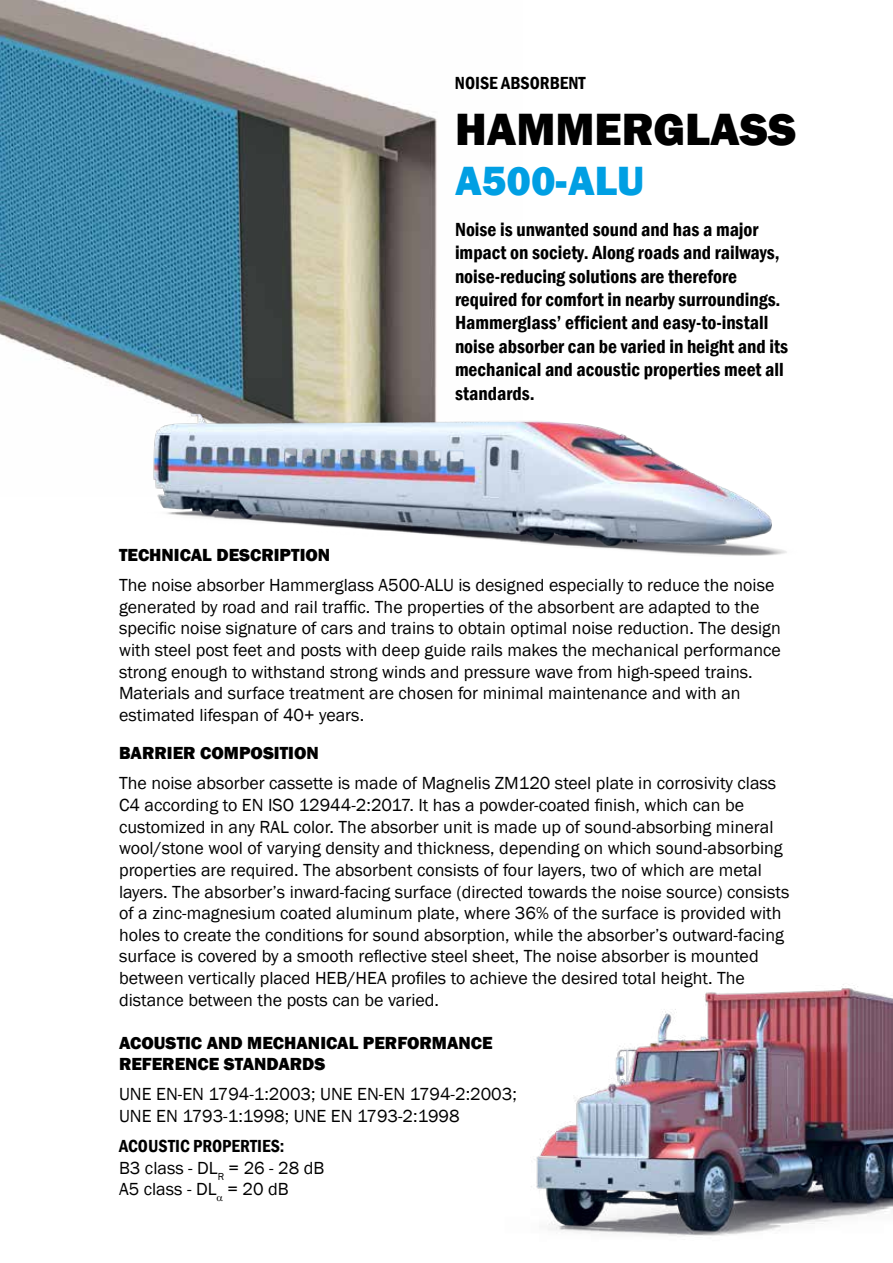
<style>
.page{position:relative;width:893px;height:1263px;background:#fff}
.page>*{position:absolute;margin:0;border:0;box-sizing:border-box;transform-origin:0 0}
.t1{font:800 46.5px "Franklin Gothic";color:#000}
.t2{font:800 42px "Franklin Gothic";color:#009fe3}
.t3{font:600 condensed 19.5px/23.4px "Franklin Gothic";color:#000}
.t4{font:18px/21.6px "Franklin Gothic";color:#000}
.t5{font:800 18px/21.6px "Franklin Gothic";color:#000}
.t6{font:600 condensed 18px "Franklin Gothic";color:#000}
.s1{font-weight:600;font-stretch:condensed}
</style>
<div class="page">
<img style="left:0;top:0;width:437px;height:399px">
<img style="left:153px;top:399px;width:634px;height:157px">
<img style="left:531px;top:984px;width:362px;height:252px">
<p class="t6" style="left:455px;top:71px;width:132px">NOISE ABSORBENT</p>
<h1 class="t1" style="left:455px;top:99px;width:343px">HAMMERGLASS</h1>
<h2 class="t2" style="left:455px;top:154px;width:191px">A500-ALU</h2>
<p class="t3" style="left:455px;top:217px;width:334px">Noise is unwanted sound and has a major impact on society. Along roads and railways, noise-reducing solutions are therefore required for comfort in nearby surroundings.<br>Hammerglass’ efficient and easy-to-install noise absorber can be varied in height and its mechanical and acoustic properties meet all standards.</p>
<p class="t5" style="left:119px;top:544px;width:213px">TECHNICAL DESCRIPTION</p>
<p class="t4" style="left:119px;top:575px;width:663px">The noise absorber Hammerglass A500-ALU is designed especially to reduce the noise generated by road and rail traffic. The properties of the absorbent are adapted to the specific noise signature of cars and trains to obtain optimal noise reduction. The design with steel post feet and posts with deep guide rails makes the mechanical performance strong enough to withstand strong winds and pressure wave from high-speed trains.<br>Materials and surface treatment are chosen for minimal maintenance and with an estimated lifespan of 40+ years.</p>
<p class="t5" style="left:119px;top:742px;width:201px">BARRIER COMPOSITION</p>
<p class="t4" style="left:119px;top:773px;width:672px">The noise absorber cassette is made of Magnelis ZM120 steel plate in corrosivity class C4 according to EN ISO 12944-2:2017. It has a powder-coated finish, which can be customized in any RAL color. The absorber unit is made up of sound-absorbing mineral wool/stone wool of varying density and thickness, depending on which sound-absorbing properties are required. The absorbent consists of four layers, two of which are metal layers. The absorber’s inward-facing surface (directed towards the noise source) consists of a zinc-magnesium coated aluminum plate, where 36% of the surface is provided with holes to create the conditions for sound absorption, while the absorber’s outward-facing surface is covered by a smooth reflective steel sheet, The noise absorber is mounted between vertically placed HEB/HEA profiles to achieve the desired total height. The distance between the posts can be varied.</p>
<p class="t5" style="left:119px;top:1032px;width:375px">ACOUSTIC AND MECHANICAL PERFORMANCE<br>REFERENCE STANDARDS</p>
<p class="t4" style="left:119px;top:1084px;width:399px">UNE EN-EN 1794-1:2003; UNE EN-EN 1794-2:2003;<br>UNE EN 1793-1:1998; UNE EN 1793-2:1998</p>
<p class="t4" style="left:119px;top:1136px;width:207px"><span class="s1">ACOUSTIC PROPERTIES:<br></span>B3 class - DL<sub>R</sub> = 26 - 28 dB<br>A5 class - DL = 20 dB</p>
</div>
